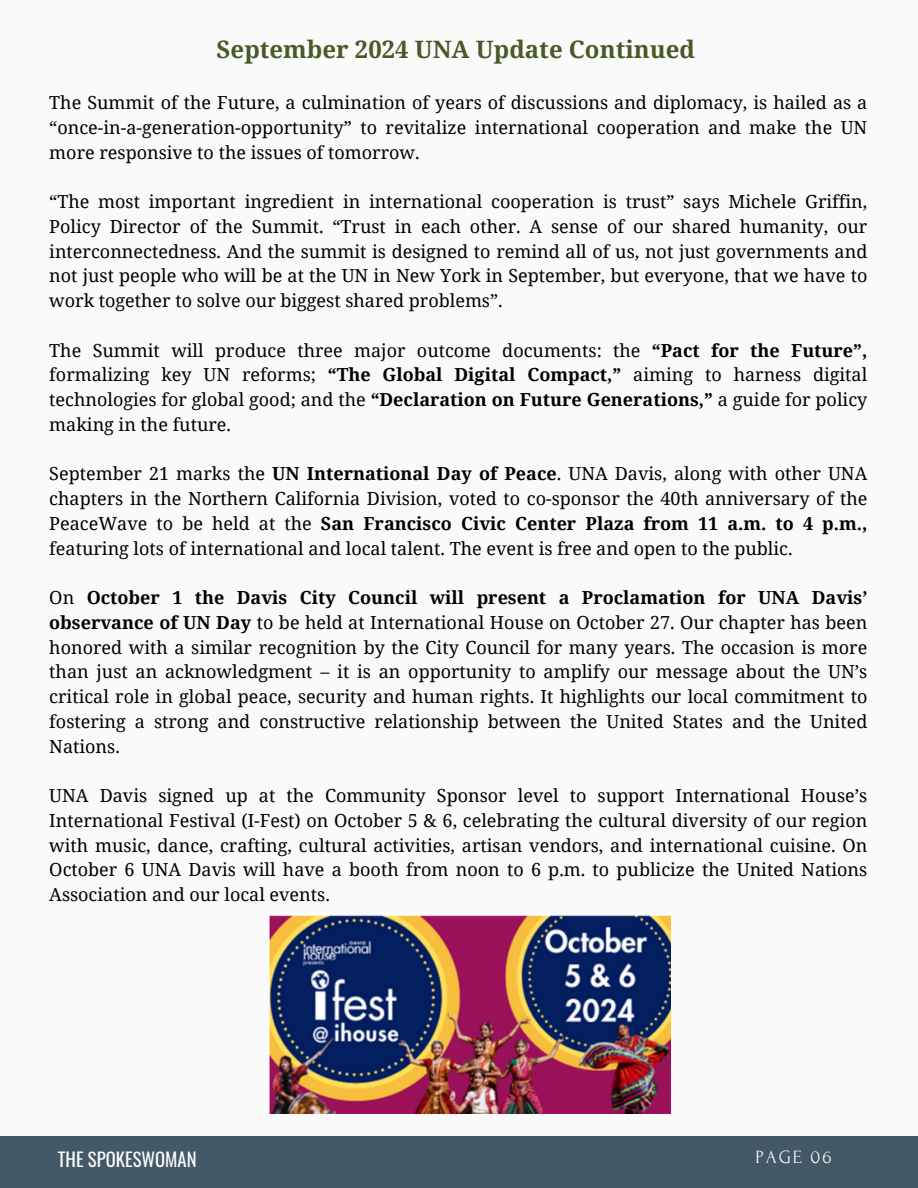
<style>
.page{position:relative;width:918px;height:1188px;background:#fafafa}
.page>*{position:absolute;margin:0;border:0;box-sizing:border-box;transform-origin:0 0}
.t1{font:700 24px "Noto Serif";color:#495928}
.t2{font:18.75px "Oswald";color:#fafafa}
.t3{font:18.6px "Forum";letter-spacing:.1em;color:#fafafa}
.t4{font:18px/24.8px "Noto Serif";color:#000;text-align:justify}
.s1{font-weight:700}
</style>
<div class="page">
<div style="left:0;top:1137px;width:918px;height:51px;background:#435967"></div>
<img style="left:270px;top:915px;width:400px;height:198px">
<h2 class="t1" style="left:217px;top:32px;width:480px">September 2024 UNA Update Continued</h2>
<h1 class="t4" style="left:49px;top:90px;width:820px">The Summit of the Future, a culmination of years of discussions and diplomacy, is hailed as a “once-in-a-generation-opportunity” to revitalize international cooperation and make the UN more responsive to the issues of tomorrow.</h1>
<p class="t4" style="left:49px;top:189px;width:820px">“The most important ingredient in international cooperation is trust” says Michele Griffin, Policy Director of the Summit. “Trust in each other. A sense of our shared humanity, our interconnectedness. And the summit is designed to remind all of us, not just governments and not just people who will be at the UN in New York in September, but everyone, that we have to work together to solve our biggest shared problems”.</p>
<p class="t4" style="left:49px;top:337px;width:820px">The Summit will produce three major outcome documents: the <span class="s1">“Pact for the Future”, </span>formalizing key UN reforms; <span class="s1">“The Global Digital Compact,”</span> aiming to harness digital technologies for global good; and the <span class="s1">“Declaration on Future Generations,”</span> a guide for policy making in the future.</p>
<p class="t4" style="left:49px;top:461px;width:820px">September 21 marks the <span class="s1">UN International Day of Peace</span>. UNA Davis, along with other UNA chapters in the Northern California Division, voted to co-sponsor the 40th anniversary of the PeaceWave to be held at the <span class="s1">San Francisco Civic Center Plaza from 11 a.m. to 4 p.m., </span>featuring lots of international and local talent. The event is free and open to the public.</p>
<p class="t4" style="left:49px;top:585px;width:820px">On <span class="s1">October 1 the Davis City Council will present a Proclamation for UNA Davis’ observance of UN Day</span> to be held at International House on October 27. Our chapter has been honored with a similar recognition by the City Council for many years. The occasion is more than just an acknowledgment – it is an opportunity to amplify our message about the UN’s critical role in global peace, security and human rights. It highlights our local commitment to fostering a strong and constructive relationship between the United States and the United Nations.</p>
<p class="t4" style="left:49px;top:783px;width:820px">UNA Davis signed up at the Community Sponsor level to support International House’s International Festival (I-Fest) on October 5 &amp; 6, celebrating the cultural diversity of our region with music, dance, crafting, cultural activities, artisan vendors, and international cuisine. On October 6 UNA Davis will have a booth from noon to 6 p.m. to publicize the United Nations Association and our local events.</p>
<p class="t2" style="left:58px;top:1145px;width:140px">THE SPOKESWOMAN</p>
<h2 class="t3" style="left:756px;top:1147px;width:77px">PAGE 06</h2>
</div>
